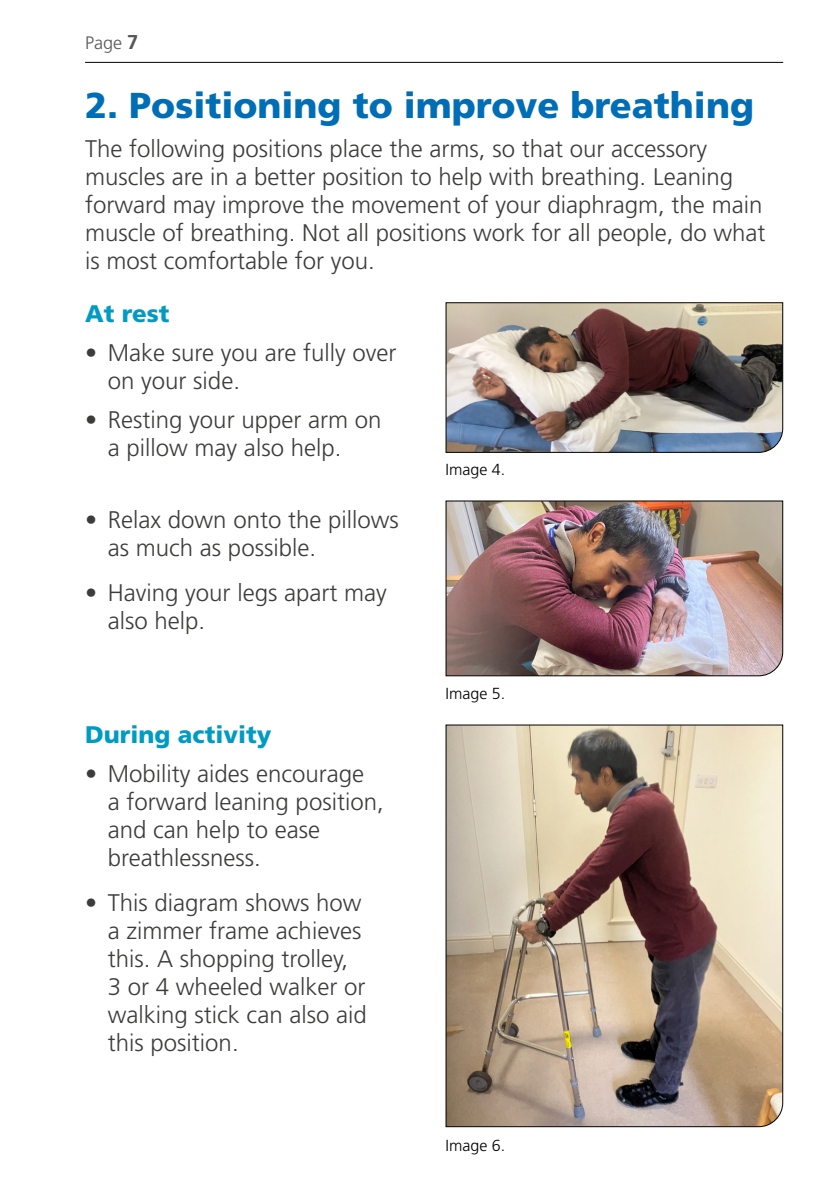
<style>
.page{position:relative;width:840px;height:1191px;background:#fff}
.page>*{position:absolute;margin:0;border:0;box-sizing:border-box;transform-origin:0 0}
.t1{font:900 36px "Frutiger LT Std";color:#006eb6}
.t2{font:300 24px/28px "Frutiger LT Std";color:#3c3c3b}
.t3{font:900 24px "Frutiger LT Std";color:#009bc4}
.t4{font:300 18px "Frutiger LT Std";color:#575756}
.t5{font:300 16px "Frutiger LT Std";color:#000}
.s1{font-weight:700;font-size:20px}
</style>
<div class="page">
<hr style="left:85px;top:62px;width:697px;height:1px;background:#000">
<img style="left:445px;top:302px;width:338px;height:151px">
<img style="left:445px;top:500px;width:338px;height:177px">
<img style="left:445px;top:724px;width:338px;height:403px">
<p class="t4" style="left:85px;top:33px;width:55px">Page <span class="s1">7</span></p>
<h1 class="t1" style="left:85px;top:83px;width:670px">2. Positioning to improve breathing</h1>
<p class="t2" style="left:85px;top:135px;width:681px">The following positions place the arms, so that our accessory muscles are in a better position to help with breathing. Leaning forward may improve the movement of your diaphragm, the main muscle of breathing. Not all positions work for all people, do what is most comfortable for you.</p>
<p class="t3" style="left:85px;top:299px;width:86px">At rest</p>
<p class="t2" style="left:108px;top:339px;width:290px;text-indent:-23px">• Make sure you are fully over on your side.</p>
<p class="t2" style="left:108px;top:406px;width:275px;text-indent:-23px">• Resting your upper arm on a pillow may also help.</p>
<p class="t5" style="left:445px;top:460px;width:61px">Image 4.</p>
<p class="t2" style="left:108px;top:506px;width:292px;text-indent:-23px">• Relax down onto the pillows as much as possible.</p>
<p class="t2" style="left:108px;top:579px;width:280px;text-indent:-23px">• Having your legs apart may also help.</p>
<p class="t3" style="left:85px;top:719px;width:188px">During activity</p>
<p class="t2" style="left:108px;top:760px;width:277px;text-indent:-23px">• Mobility aides encourage<br>a forward leaning position, and can help to ease breathlessness.</p>
<p class="t2" style="left:108px;top:889px;width:260px;text-indent:-23px">• This diagram shows how a zimmer frame achieves this. A shopping trolley,<br>3 or 4 wheeled walker or walking stick can also aid this position.</p>
<p class="t5" style="left:445px;top:684px;width:61px">Image 5.</p>
<p class="t5" style="left:445px;top:1136px;width:61px">Image 6.</p>
</div>
